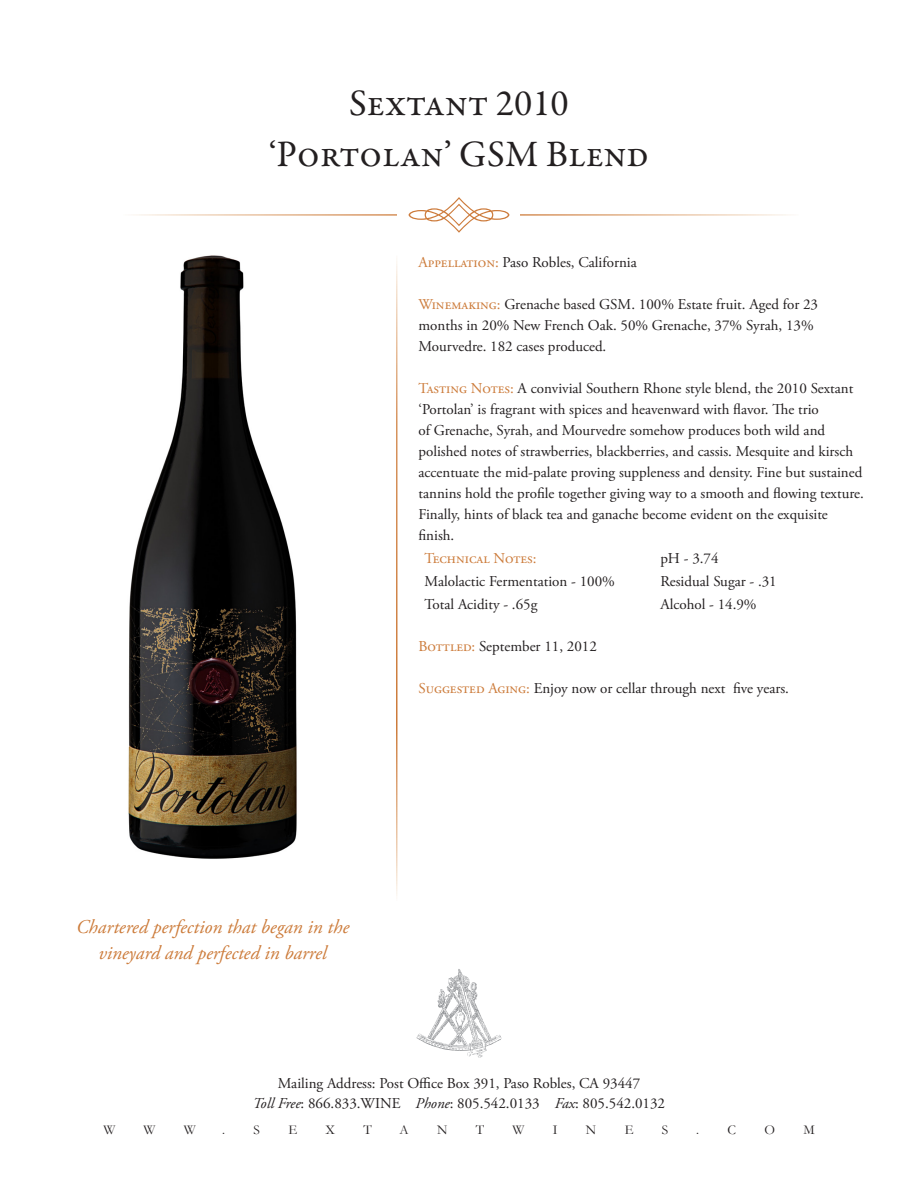
<style>
.page{position:relative;width:918px;height:1188px;background:#fff}
.page>*{position:absolute;margin:0;border:0;box-sizing:border-box;transform-origin:0 0}
.t1{font:37.5px "Garamond Premr Pro";color:#231f20}
.t2{font:italic 19.5px/25.5px "Adobe Garamond Pro";color:#cc7b3a;text-align:center}
.t3{font:15px/21px "Adobe Garamond Pro";color:#231f20}
.t4{font:15px "Adobe Garamond Pro";color:#cc7b3a}
.t5{font:13.5px "Garamond";color:#231f20}
.s1{color:#cc7b3a}
.s2{font-style:italic}
</style>
<div class="page">
<svg style="left:409px;top:197px;width:100px;height:36px"></svg>
<svg style="left:417px;top:969px;width:84px;height:88px"></svg>
<img style="left:128px;top:255px;width:169px;height:604px">
<p class="t1" style="left:349px;top:81px;width:221px">Sextant 2010</p>
<p class="t1" style="left:269px;top:132px;width:382px">‘Portolan’ GSM Blend</p>
<p class="t3" style="left:418px;top:253px;width:220px"><span class="s1">Appellation:</span> Paso Robles, California</p>
<p class="t3" style="left:418px;top:295px;width:401px"><span class="s1">Winemaking:</span> Grenache based GSM. 100% Estate fruit. Aged for 23 months in 20% New French Oak. 50% Grenache, 37% Syrah, 13%<br>Mourvedre. 182 cases produced.</p>
<p class="t3" style="left:418px;top:379px;width:447px"><span class="s1">Tasting Notes:</span> A convivial Southern Rhone style blend, the 2010 Sextant ‘Portolan’ is fragrant with spices and heavenward with flavor. The trio<br>of Grenache, Syrah, and Mourvedre somehow produces both wild and polished notes of strawberries, blackberries, and cassis. Mesquite and kirsch accentuate the mid-palate proving suppleness and density. Fine but sustained tannins hold the profile together giving way to a smooth and flowing texture.<br>Finally, hints of black tea and ganache become evident on the exquisite finish.</p>
<p class="t4" style="left:424px;top:549px;width:114px">Technical Notes:</p>
<p class="t3" style="left:660px;top:549px;width:60px">pH - 3.74</p>
<p class="t3" style="left:424px;top:571px;width:192px">Malolactic Fermentation - 100%</p>
<p class="t3" style="left:660px;top:571px;width:118px">Residual Sugar - .31</p>
<p class="t3" style="left:424px;top:594px;width:115px">Total Acidity - .65g</p>
<p class="t3" style="left:660px;top:594px;width:98px">Alcohol - 14.9%</p>
<p class="t3" style="left:418px;top:636px;width:180px"><span class="s1">Bottled:</span> September 11, 2012</p>
<p class="t3" style="left:418px;top:678px;width:372px"><span class="s1">Suggested Aging:</span> Enjoy now or cellar through next five years.</p>
<p class="t2" style="left:76px;top:915px;width:275px">Chartered perfection that began in the vineyard and perfected in barrel</p>
<p class="t3" style="left:278px;top:1073px;width:364px">Mailing Address: Post Office Box 391, Paso Robles, CA 93447</p>
<p class="t3" style="left:253px;top:1093px;width:414px"><span class="s2">Toll Free</span>: 866.833.WINE <span class="s2">Phone</span>: 805.542.0133 <span class="s2">Fax</span>: 805.542.0132</p>
<p class="t5" style="left:103px;top:1121px;width:13px">W</p>
<p class="t5" style="left:144px;top:1121px;width:13px">W</p>
<p class="t5" style="left:184px;top:1121px;width:13px">W</p>
<p class="t5" style="left:222px;top:1121px;width:4px">.</p>
<p class="t5" style="left:254px;top:1121px;width:8px">S</p>
<p class="t5" style="left:288px;top:1121px;width:10px">E</p>
<p class="t5" style="left:326px;top:1121px;width:11px">X</p>
<p class="t5" style="left:363px;top:1121px;width:10px">T</p>
<p class="t5" style="left:400px;top:1121px;width:11px">A</p>
<p class="t5" style="left:437px;top:1121px;width:12px">N</p>
<p class="t5" style="left:476px;top:1121px;width:10px">T</p>
<p class="t5" style="left:513px;top:1121px;width:13px">W</p>
<p class="t5" style="left:553px;top:1121px;width:6px">I</p>
<p class="t5" style="left:586px;top:1121px;width:12px">N</p>
<p class="t5" style="left:625px;top:1121px;width:10px">E</p>
<p class="t5" style="left:662px;top:1121px;width:8px">S</p>
<p class="t5" style="left:696px;top:1121px;width:4px">.</p>
<p class="t5" style="left:728px;top:1121px;width:10px">C</p>
<p class="t5" style="left:764px;top:1121px;width:12px">O</p>
<p class="t5" style="left:803px;top:1121px;width:13px">M</p>
</div>
